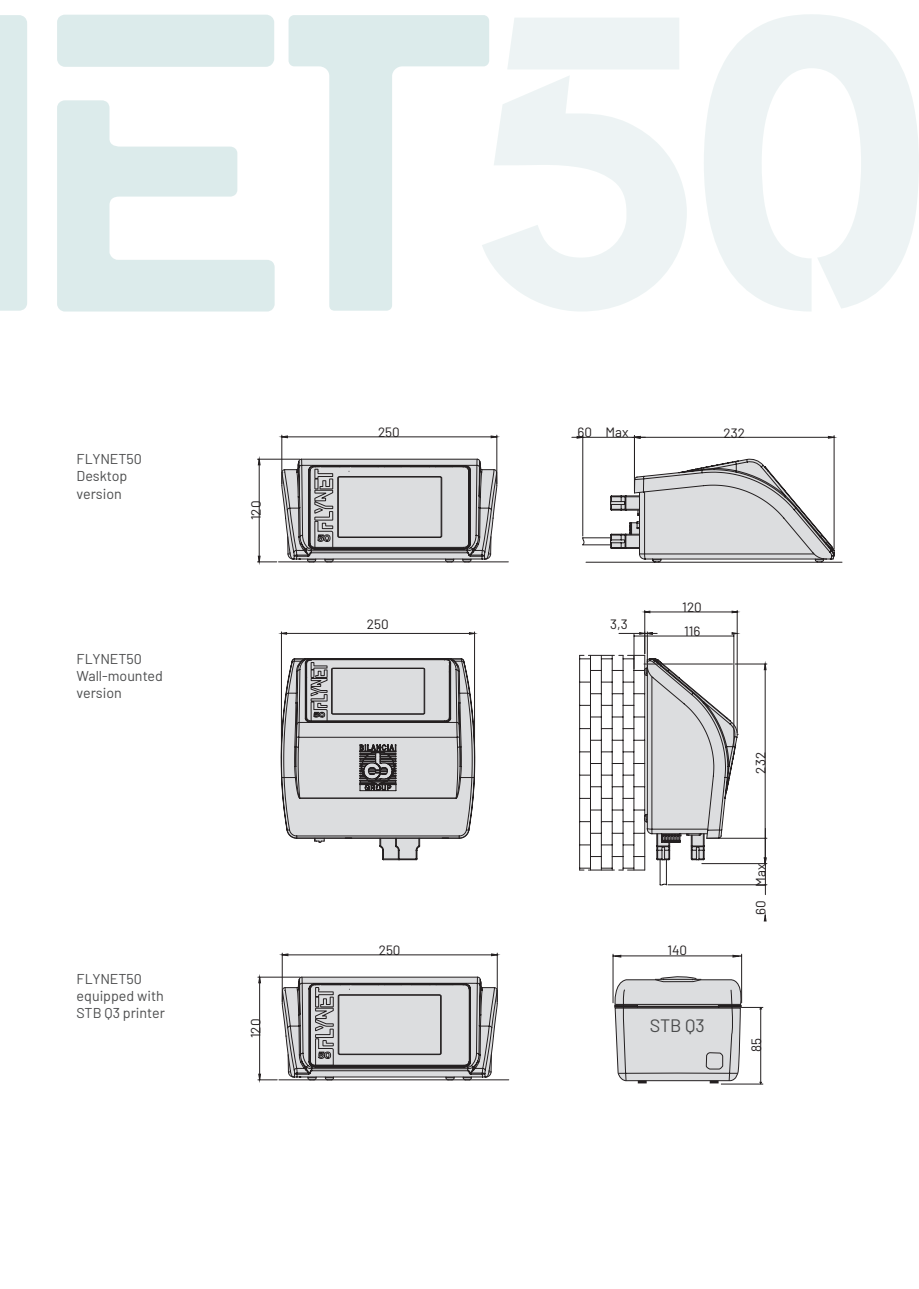
<style>
.page{position:relative;width:919px;height:1289px;background:#fff}
.page>*{position:absolute;margin:0;border:0;box-sizing:border-box;transform-origin:0 0}
.t1{font:18px "Barlow";color:#4b4c4d}
.t2{font:14.25px/17.1px "Barlow";color:#4b4c4d}
.t3{font:13.5px/24.6px "Barlow";color:#231f20}
</style>
<div class="page">
<hr style="left:278px;top:561px;width:230px;height:1px;background:#231f20">
<hr style="left:496px;top:435px;width:1px;height:49px;background:#231f20">
<hr style="left:281px;top:435px;width:1px;height:49px;background:#231f20">
<hr style="left:282px;top:436px;width:215px;height:1px;background:#231f20">
<svg style="left:257px;top:458px;width:240px;height:104px;background:#bfbfc1"></svg>
<hr style="left:257px;top:459px;width:43px;height:1px;background:#231f20">
<hr style="left:259px;top:459px;width:1px;height:103px;background:#231f20">
<svg style="left:582px;top:458px;width:260px;height:105px"></svg>
<hr style="left:582px;top:435px;width:1px;height:101px;background:#231f20">
<svg style="left:571px;top:435px;width:12px;height:4px"></svg>
<hr style="left:582px;top:437px;width:52px;height:1px;background:#231f20">
<svg style="left:633px;top:435px;width:12px;height:4px"></svg>
<svg style="left:827px;top:435px;width:6px;height:4px"></svg>
<hr style="left:634px;top:435px;width:1px;height:56px;background:#231f20">
<hr style="left:833px;top:435px;width:1px;height:114px;background:#231f20">
<hr style="left:634px;top:437px;width:200px;height:1px;background:#231f20">
<svg style="left:280px;top:657px;width:195px;height:203px;background:#c4c4c5"></svg>
<svg style="left:280px;top:631px;width:7px;height:4px"></svg>
<svg style="left:468px;top:631px;width:7px;height:4px"></svg>
<hr style="left:281px;top:632px;width:1px;height:126px;background:#231f20">
<hr style="left:474px;top:632px;width:1px;height:126px;background:#231f20">
<hr style="left:281px;top:633px;width:193px;height:1px;background:#231f20">
<hr style="left:279px;top:1079px;width:229px;height:1px;background:#231f20">
<svg style="left:281px;top:953px;width:8px;height:3px"></svg>
<hr style="left:497px;top:953px;width:1px;height:48px;background:#231f20">
<hr style="left:282px;top:953px;width:1px;height:48px;background:#231f20">
<hr style="left:282px;top:954px;width:215px;height:1px;background:#231f20">
<svg style="left:613px;top:974px;width:150px;height:110px"></svg>
<hr style="left:741px;top:954px;width:1px;height:48px;background:#231f20">
<hr style="left:612px;top:954px;width:1px;height:48px;background:#231f20">
<hr style="left:613px;top:955px;width:128px;height:1px;background:#231f20">
<svg style="left:732px;top:954px;width:7px;height:3px"></svg>
<svg style="left:614px;top:954px;width:7px;height:3px"></svg>
<svg style="left:763px;top:914px;width:3px;height:7px"></svg>
<hr style="left:708px;top:837px;width:58px;height:1px;background:#231f20">
<hr style="left:668px;top:884px;width:98px;height:1px;background:#231f20">
<hr style="left:765px;top:838px;width:1px;height:46px;background:#231f20">
<svg style="left:579px;top:631px;width:159px;height:254px"></svg>
<hr style="left:733px;top:634px;width:1px;height:112px;background:#231f20">
<hr style="left:633px;top:634px;width:1px;height:35px;background:#231f20">
<hr style="left:634px;top:635px;width:99px;height:1px;background:#231f20">
<hr style="left:736px;top:610px;width:1px;height:122px;background:#231f20">
<hr style="left:644px;top:610px;width:1px;height:43px;background:#231f20">
<hr style="left:644px;top:611px;width:93px;height:1px;background:#231f20">
<hr style="left:644px;top:663px;width:88px;height:1px;background:#231f20">
<hr style="left:735px;top:663px;width:31px;height:1px;background:#231f20">
<hr style="left:701px;top:863px;width:65px;height:1px;background:#231f20">
<hr style="left:764px;top:664px;width:1px;height:199px;background:#231f20">
<svg style="left:0;top:14px;width:482px;height:297px"></svg>
<svg style="left:482px;top:14px;width:436px;height:297px;fill:#edf3f4"></svg>
<div style="left:338px;top:476px;width:103px;height:61px;border:1px solid #231f20"></div>
<div style="left:332px;top:668px;width:92px;height:46px;border:1px solid #231f20"></div>
<svg style="left:258px;top:976px;width:240px;height:104px;background:#bfbfc0"></svg>
<div style="left:338px;top:994px;width:103px;height:60px;border:1px solid #231f20"></div>
<p class="t2" style="left:77px;top:449px;width:67px">FLYNET50<br>Desktop version</p>
<p class="t2" style="left:77px;top:649px;width:88px">FLYNET50<br>Wall-mounted version</p>
<p class="t2" style="left:77px;top:968px;width:90px">FLYNET50 equipped with<br>STB Q3 printer</p>
<p class="t3" style="left:242px;top:520px;width:21px;rotate:-90deg">120</p>
<p class="t3" style="left:378px;top:419px;width:23px">250</p>
<p class="t3" style="left:367px;top:610px;width:23px">250</p>
<p class="t3" style="left:379px;top:936px;width:23px">250</p>
<p class="t3" style="left:577px;top:419px;width:53px">60 Max</p>
<p class="t3" style="left:723px;top:419px;width:23px">232</p>
<p class="t3" style="left:610px;top:610px;width:19px">3,3</p>
<p class="t3" style="left:682px;top:593px;width:21px">120<br>116</p>
<p class="t3" style="left:667px;top:936px;width:21px">140</p>
<p class="t3" style="left:747px;top:773px;width:23px;rotate:-90deg">232</p>
<p class="t3" style="left:747px;top:914px;width:52px;rotate:-90deg">60 Max</p>
<p class="t3" style="left:242px;top:1038px;width:21px;rotate:-90deg">120</p>
<p class="t1" style="left:649px;top:1012px;width:56px">STB Q3</p>
<p class="t3" style="left:743px;top:1052px;width:15px;rotate:-90deg">85</p>
</div>
